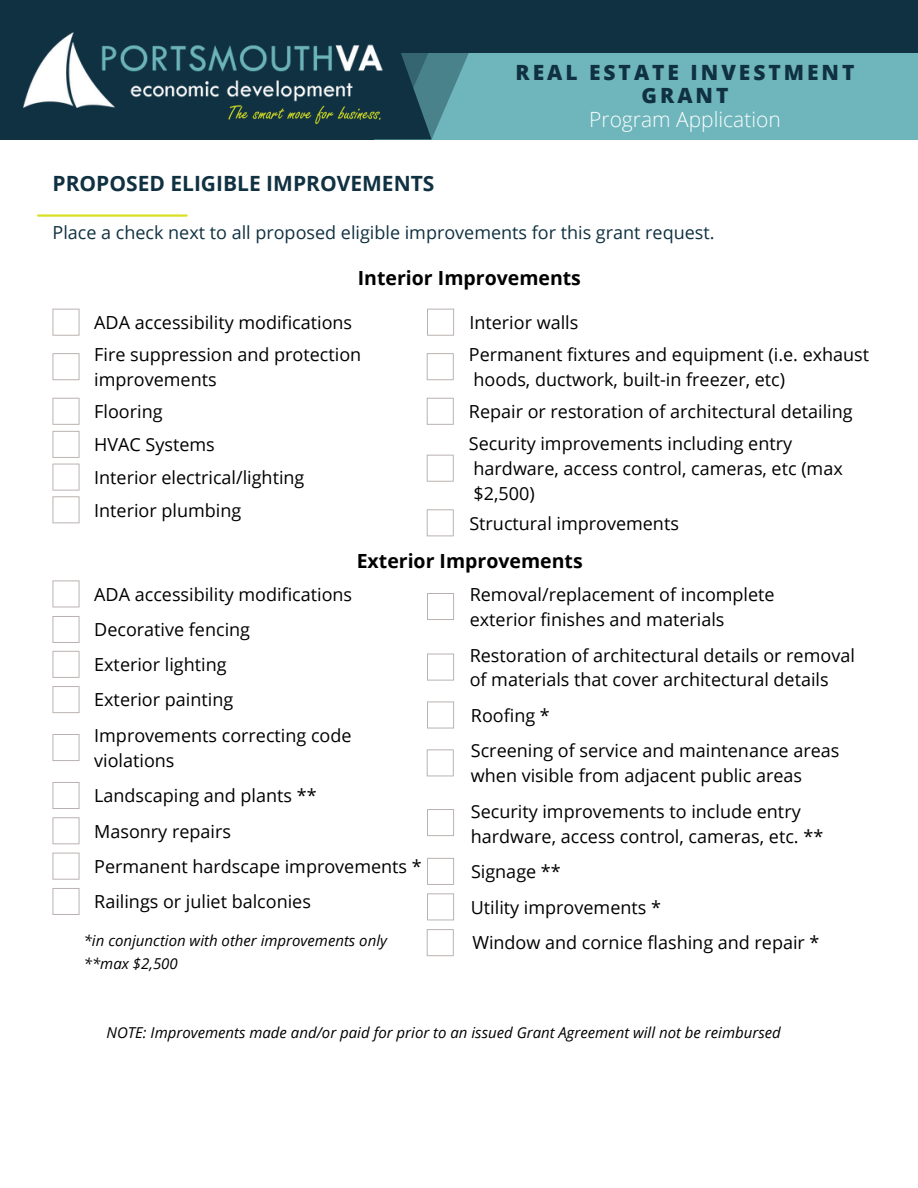
<style>
.page{position:relative;width:918px;height:1188px;background:#fff}
.page>*{position:absolute;margin:0;border:0;box-sizing:border-box;transform-origin:0 0}
.t1{font:700 21px "Open Sans";color:#103141}
.t2{font:800 21px/23.7px "Open Sans";letter-spacing:.145em;color:#103141;text-align:center}
.t3{font:300 21px "Open Sans";color:#fbfeff}
.t4{font:700 19.5px "Open Sans";color:#000}
.t5{font:18px/35.4px "Open Sans";color:#000}
.t6{font:18px "Open Sans";color:#103141}
.t7{font:italic 15px "Open Sans";color:#000}
</style>
<div class="page">
<div style="left:0;top:0;width:918px;height:140px;background:#103141"></div>
<div style="left:374px;top:53px;width:544px;height:87px;background:#6fb6bc"></div>
<svg style="left:374px;top:53px;width:95px;height:87px"></svg>
<img style="left:23px;top:32px;width:360px;height:75px">
<img style="left:228px;top:102px;width:155px;height:24px">
<hr style="left:38px;top:214px;width:149px;height:3px;background:#d9e021">
<svg style="left:53px;top:309px;width:27px;height:27px"></svg>
<svg style="left:53px;top:353px;width:27px;height:27px"></svg>
<svg style="left:53px;top:398px;width:27px;height:27px"></svg>
<svg style="left:53px;top:431px;width:27px;height:27px"></svg>
<svg style="left:53px;top:464px;width:27px;height:59px"></svg>
<svg style="left:427px;top:309px;width:27px;height:27px"></svg>
<svg style="left:427px;top:353px;width:27px;height:27px"></svg>
<svg style="left:427px;top:398px;width:27px;height:27px"></svg>
<svg style="left:427px;top:455px;width:27px;height:27px"></svg>
<svg style="left:427px;top:509px;width:27px;height:27px"></svg>
<svg style="left:53px;top:580px;width:27px;height:27px"></svg>
<svg style="left:53px;top:616px;width:27px;height:27px"></svg>
<svg style="left:53px;top:651px;width:27px;height:27px"></svg>
<svg style="left:53px;top:686px;width:27px;height:27px"></svg>
<svg style="left:53px;top:734px;width:27px;height:27px"></svg>
<svg style="left:53px;top:782px;width:27px;height:27px"></svg>
<svg style="left:53px;top:817px;width:27px;height:27px"></svg>
<svg style="left:53px;top:853px;width:27px;height:27px"></svg>
<svg style="left:53px;top:888px;width:27px;height:27px"></svg>
<svg style="left:427px;top:593px;width:27px;height:27px"></svg>
<svg style="left:427px;top:654px;width:27px;height:27px"></svg>
<svg style="left:427px;top:701px;width:27px;height:27px"></svg>
<svg style="left:427px;top:749px;width:27px;height:27px"></svg>
<svg style="left:427px;top:809px;width:27px;height:27px"></svg>
<svg style="left:427px;top:858px;width:27px;height:27px"></svg>
<svg style="left:427px;top:893px;width:27px;height:27px"></svg>
<svg style="left:427px;top:929px;width:27px;height:27px"></svg>
<p class="t2" style="left:516px;top:60px;width:341px">REAL ESTATE INVESTMENT<br>GRANT</p>
<p class="t1" style="left:53px;top:168px;width:383px">PROPOSED ELIGIBLE IMPROVEMENTS</p>
<p class="t3" style="left:589px;top:105px;width:193px">Program Application</p>
<p class="t6" style="left:53px;top:220px;width:664px">Place a check next to all proposed eligible improvements for this grant request.</p>
<p class="t4" style="left:358px;top:264px;width:225px">Interior Improvements</p>
<p class="t5" style="left:94px;top:304px;width:259px">ADA accessibility modifications</p>
<p class="t5" style="left:469px;top:304px;width:110px">Interior walls</p>
<p class="t5" style="left:94px;top:342px;width:269px;line-height:24.8px">Fire suppression and protection improvements</p>
<p class="t5" style="left:94px;top:395px;width:212px;line-height:32.8px">Flooring<br>HVAC Systems<br>Interior electrical/lighting<br>Interior plumbing</p>
<p class="t5" style="left:469px;top:342px;width:402px;line-height:24.8px">Permanent fixtures and equipment (i.e. exhaust hoods, ductwork, built-in freezer, etc)</p>
<p class="t5" style="left:469px;top:395px;width:385px;line-height:32.1px">Repair or restoration of architectural detailing<br>Security improvements including entry</p>
<p class="t5" style="left:474px;top:456px;width:371px;line-height:24.8px">hardware, access control, cameras, etc (max $2,500)</p>
<p class="t5" style="left:469px;top:505px;width:211px">Structural improvements</p>
<p class="t4" style="left:357px;top:547px;width:228px">Exterior Improvements</p>
<p class="t5" style="left:94px;top:576px;width:259px">ADA accessibility modifications</p>
<p class="t5" style="left:94px;top:611px;width:259px">Decorative fencing<br>Exterior lighting<br>Exterior painting<br>Improvements correcting code</p>
<p class="t5" style="left:94px;top:742px;width:329px">violations<br>Landscaping and plants **<br>Masonry repairs<br>Permanent hardscape improvements *<br>Railings or juliet balconies</p>
<p class="t7" style="left:84px;top:930px;width:305px">*in conjunction with other improvements only</p>
<p class="t7" style="left:84px;top:953px;width:96px">**max $2,500</p>
<p class="t5" style="left:470px;top:582px;width:307px;line-height:24.8px">Removal/replacement of incomplete exterior finishes and materials</p>
<p class="t5" style="left:470px;top:642px;width:387px;line-height:24.8px">Restoration of architectural details or removal of materials that cover architectural details</p>
<p class="t5" style="left:471px;top:697px;width:370px">Roofing *<br>Screening of service and maintenance areas</p>
<p class="t5" style="left:471px;top:757px;width:333px;line-height:35.8px">when visible from adjacent public areas<br>Security improvements to include entry</p>
<p class="t5" style="left:471px;top:818px;width:354px">hardware, access control, cameras, etc. **<br>Signage **<br>Utility improvements *<br>Window and cornice flashing and repair *</p>
<p class="t7" style="left:106px;top:1022px;width:676px">NOTE: Improvements made and/or paid for prior to an issued Grant Agreement will not be reimbursed</p>
</div>
